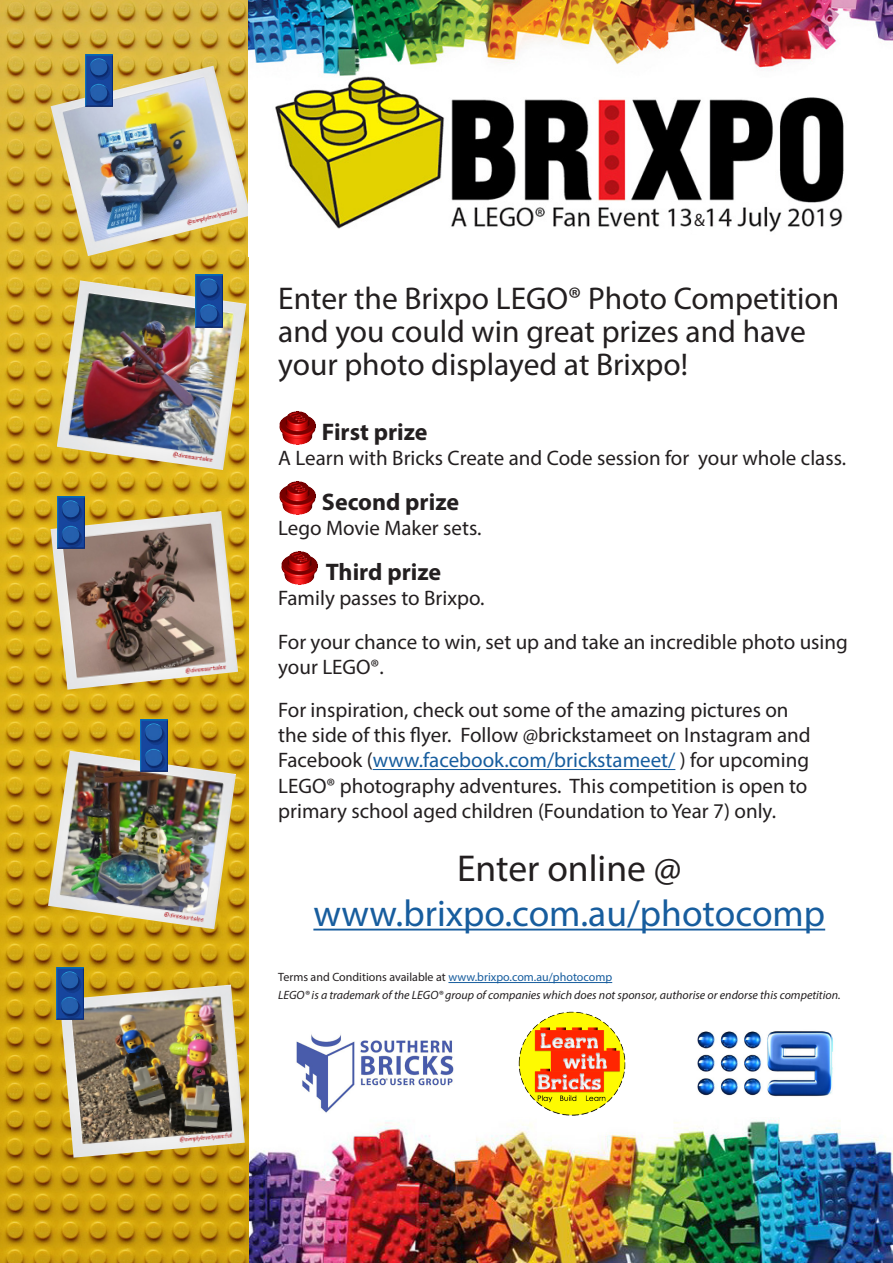
<style>
.page{position:relative;width:893px;height:1263px;background:#fff}
.page>*{position:absolute;margin:0;border:0;box-sizing:border-box;transform-origin:0 0}
.t1{font:37.5px "Myriad Pro";color:#175d9e}
.t2{font:37.5px "Myriad Pro";color:#231f20}
.t3{font:31.5px/33px "Myriad Pro";color:#231f20}
.t4{font:700 24px "Myriad Pro";color:#231f20}
.t5{font:21px/25.2px "Myriad Pro";color:#231f20}
.t6{font:18px "Myriad Pro";color:#231f20}
.t7{font:italic 12px "Myriad Pro";color:#231f20}
.t8{font:12px "Myriad Pro";color:#231f20}
.s1{color:#175d9e}
</style>
<div class="page">
<img style="left:296px;top:1034px;width:158px;height:79px">
<img style="left:248px;top:1117px;width:645px;height:146px">
<img style="left:0;top:0;width:248px;height:1263px">
<img style="left:51px;top:511px;width:187px;height:179px">
<img style="left:60px;top:984px;width:185px;height:174px">
<img style="left:48px;top:751px;width:188px;height:178px">
<img style="left:57px;top:280px;width:189px;height:190px">
<img style="left:51px;top:66px;width:197px;height:190px">
<img style="left:86px;top:54px;width:26px;height:52px">
<hr style="left:373px;top:769px;width:302px;height:1px;background:#175d9e">
<hr style="left:313px;top:929px;width:512px;height:1px;background:#175d9e">
<hr style="left:448px;top:982px;width:164px;height:1px;background:#175d9e">
<img style="left:518px;top:1011px;width:108px;height:105px">
<img style="left:196px;top:275px;width:26px;height:52px">
<img style="left:57px;top:496px;width:27px;height:53px">
<img style="left:140px;top:719px;width:27px;height:53px">
<img style="left:57px;top:967px;width:26px;height:53px">
<img style="left:248px;top:0;width:645px;height:232px">
<div style="left:691px;top:218px;width:12px;height:17px;background:#fff"></div>
<img style="left:280px;top:412px;width:36px;height:32px">
<img style="left:280px;top:482px;width:36px;height:32px">
<img style="left:281px;top:552px;width:36px;height:32px">
<img style="left:697px;top:1031px;width:136px;height:66px">
<p class="t6" style="left:694px;top:209px;width:12px">&amp;</p>
<p class="t3" style="left:278px;top:282px;width:563px">Enter the Brixpo LEGO® Photo Competition and you could win great prizes and have your photo displayed at Brixpo!</p>
<p class="t4" style="left:322px;top:416px;width:107px">First prize</p>
<p class="t5" style="left:278px;top:445px;width:569px">A Learn with Bricks Create and Code session for your whole class.</p>
<p class="t4" style="left:322px;top:486px;width:139px">Second prize</p>
<p class="t5" style="left:278px;top:515px;width:205px">Lego Movie Maker sets.</p>
<p class="t4" style="left:326px;top:556px;width:117px">Third prize</p>
<p class="t5" style="left:278px;top:585px;width:208px">Family passes to Brixpo.</p>
<p class="t5" style="left:278px;top:629px;width:571px">For your chance to win, set up and take an incredible photo using your LEGO®.</p>
<p class="t5" style="left:278px;top:697px;width:534px">For inspiration, check out some of the amazing pictures on the side of this flyer. Follow @brickstameet on Instagram and Facebook (<span class="s1">www.facebook.com/brickstameet/</span> ) for upcoming LEGO® photography adventures. This competition is open to primary school aged children (Foundation to Year 7) only.</p>
<p class="t2" style="left:457px;top:845px;width:226px">Enter online @</p>
<p class="t1" style="left:313px;top:890px;width:513px">www.brixpo.com.au/photocomp</p>
<p class="t8" style="left:278px;top:970px;width:335px">Terms and Conditions available at <span class="s1">www.brixpo.com.au/photocomp</span></p>
<p class="t7" style="left:278px;top:988px;width:564px">LEGO® is a trademark of the LEGO® group of companies which does not sponsor, authorise or endorse this competition.</p>
</div>
